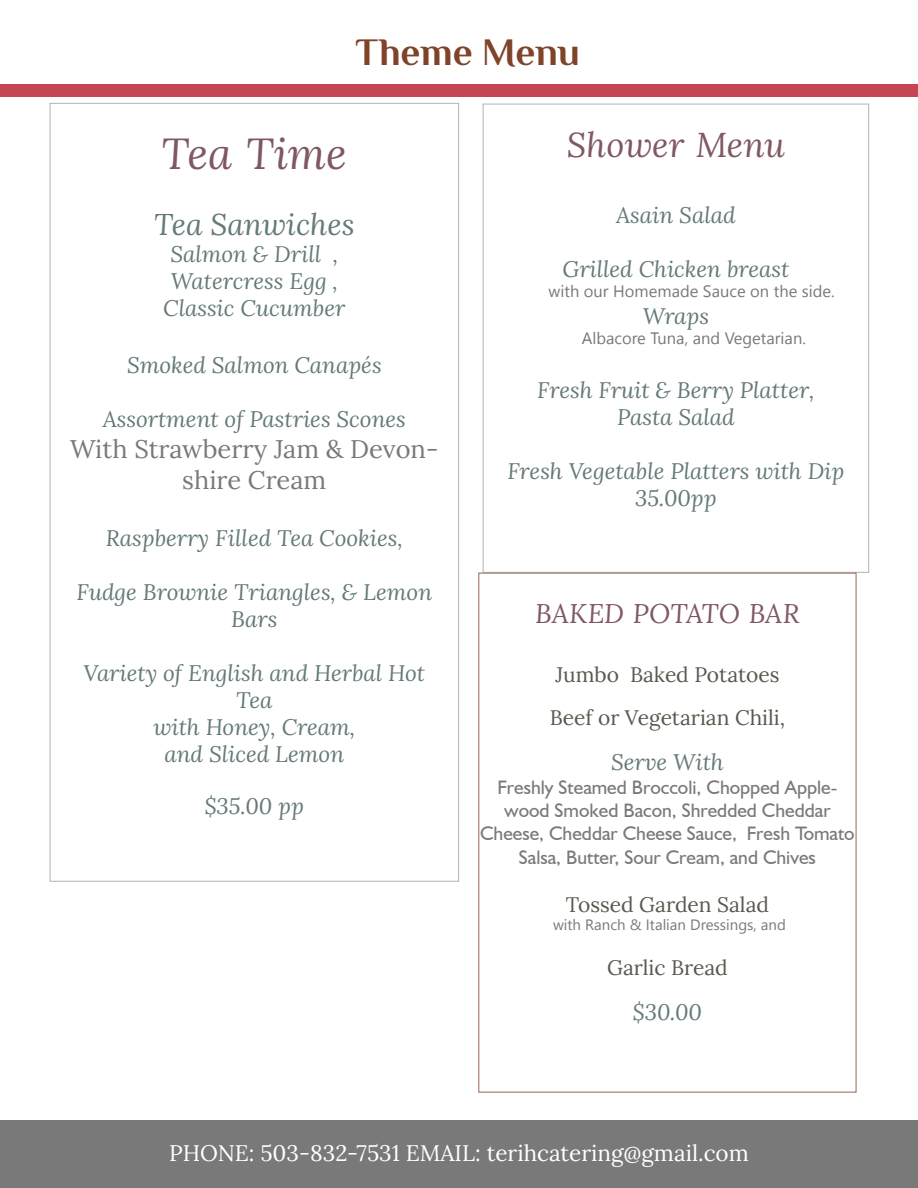
<style>
.page{position:relative;width:918px;height:1188px;background:#fff}
.page>*{position:absolute;margin:0;border:0;box-sizing:border-box;transform-origin:0 0}
.t1{font:italic 700 43.5px "Lora";color:#805862}
.t2{font:700 39px "Philosopher";color:#7f4329}
.t3{font:italic 700 34.5px "Lora";color:#805862}
.t4{font:italic 30px "Lora";color:#657979}
.t5{font:italic 700 27px "Lora";color:#805862}
.t6{font:25.5px/30.6px "Lora";color:#797979;text-align:center}
.t7{font:italic 22.5px/27px "Lora";color:#657979;text-align:center}
.t8{font:italic 700 22.5px/27px "Lora";color:#657979;text-align:center}
.t9{font:22.5px "Lora";color:#fff}
.t10{font:21px/43.2px "Lora";color:#5b584f}
.t11{font:19.5px/23.4px "Humanist 521 BT";color:#797979;text-align:center}
.t12{font:16.5px "Segoe UI Symbol";color:#797979}
.t13{font:15px "Segoe UI Symbol";color:#797979}
</style>
<div class="page">
<div style="left:0;top:1120px;width:918px;height:68px;background:#797979"></div>
<div style="left:0;top:84px;width:918px;height:13px;background:#c54555"></div>
<h2 class="t2" style="left:355px;top:26px;width:226px">Theme Menu</h2>
<h1 class="t1" style="left:162px;top:123px;width:187px">Tea Time</h1>
<h3 class="t3" style="left:567px;top:121px;width:219px">Shower Menu</h3>
<h3 class="t4" style="left:154px;top:203px;width:202px">Tea Sanwiches</h3>
<p class="t7" style="left:163px;top:240px;width:184px">Salmon &amp; Drill ,<br>Watercress Egg ,<br>Classic Cucumber</p>
<p class="t7" style="left:127px;top:351px;width:256px">Smoked Salmon Canapés</p>
<p class="t7" style="left:103px;top:405px;width:305px">Assortment of Pastries Scones</p>
<p class="t6" style="left:70px;top:432px;width:370px">With Strawberry Jam &amp; Devon&shy;shire Cream</p>
<p class="t7" style="left:106px;top:524px;width:299px">Raspberry Filled Tea Cookies,</p>
<p class="t7" style="left:77px;top:578px;width:357px">Fudge Brownie Triangles, &amp; Lemon<br>Bars</p>
<p class="t7" style="left:84px;top:659px;width:343px">Variety of English and Herbal Hot<br>Tea<br>with Honey, Cream,<br>and Sliced Lemon</p>
<p class="t8" style="left:205px;top:792px;width:101px">$35.00 pp</p>
<p class="t8" style="left:616px;top:201px;width:121px">Asain Salad</p>
<p class="t8" style="left:562px;top:255px;width:229px">Grilled Chicken breast</p>
<p class="t12" style="left:565px;top:282px;width:72px">▼ □◆ ★□</p>
<p class="t12" style="left:720px;top:282px;width:61px">◆ □■ ▼</p>
<p class="t8" style="left:643px;top:302px;width:68px">Wraps</p>
<p class="t12" style="left:701px;top:328px;width:11px">■</p>
<p class="t8" style="left:537px;top:376px;width:279px">Fresh Fruit &amp; Berry Platter,<br>Pasta Salad</p>
<p class="t8" style="left:507px;top:457px;width:339px">Fresh Vegetable Platters with Dip<br>35.00pp</p>
<p class="t5" style="left:535px;top:595px;width:266px">BAKED POTATO BAR</p>
<p class="t10" style="left:550px;top:652px;width:237px">Jumbo Baked Potatoes<br>Beef or Vegetarian Chili,</p>
<p class="t8" style="left:611px;top:748px;width:114px">Serve With</p>
<p class="t11" style="left:480px;top:775px;width:376px">Freshly Steamed Broccoli, Chopped Apple&shy;wood Smoked Bacon, Shredded Cheddar Cheese, Cheddar Cheese Sauce, Fresh Tomato Salsa, Butter, Sour Cream, and Chives</p>
<p class="t10" style="left:566px;top:882px;width:205px">Tossed Garden Salad</p>
<p class="t13" style="left:650px;top:916px;width:38px">▼●■</p>
<p class="t13" style="left:714px;top:916px;width:65px">▲▲■ ▲ ■</p>
<p class="t10" style="left:607px;top:945px;width:122px">Garlic Bread</p>
<p class="t8" style="left:633px;top:998px;width:71px">$30.00</p>
<p class="t9" style="left:169px;top:1136px;width:581px">PHONE: 503-832-7531 EMAIL: terihcatering@gmail.com</p>
</div>
